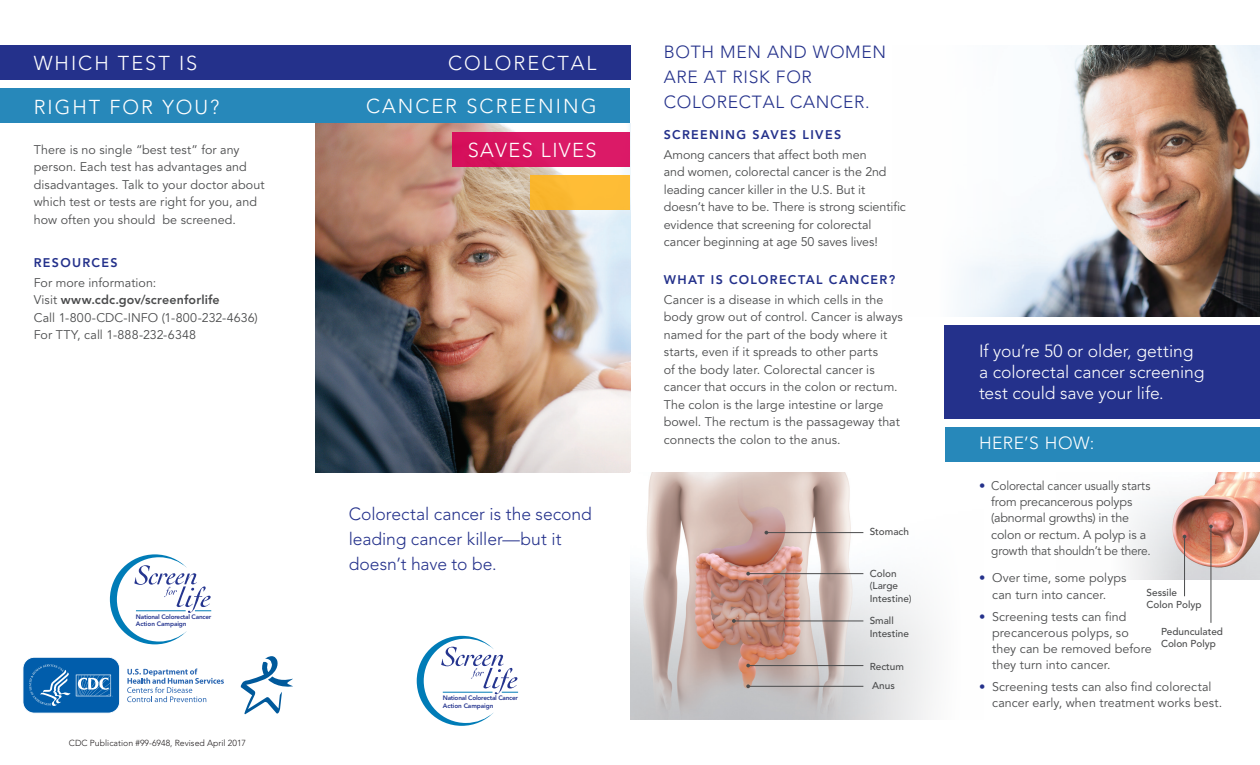
<style>
.page{position:relative;width:1260px;height:765px;background:#fff}
.page>*{position:absolute;margin:0;border:0;box-sizing:border-box;transform-origin:0 0}
.t1{font:300 20px/43.4px "Avenir";letter-spacing:.1em;color:#fff;text-align:right}
.t2{font:300 17.5px/21.2px "Avenir";letter-spacing:-.005em;color:#fff}
.t3{font:300 17.5px/25px "Avenir";letter-spacing:.005em;color:#24318b}
.t4{font:300 17.5px/25px "Avenir";letter-spacing:.04em;color:#24318b}
.t5{font:12.5px/17.5px "Avenir";letter-spacing:.005em;color:#4b4c4d}
.t6{font:12.5px/16.2px "Avenir";letter-spacing:-.015em;color:#4b4c4d;scale:.95 1}
.t7{font:800 12.5px "Avenir";letter-spacing:.105em;color:#24318b}
.t8{font:800 12.5px "Avenir";letter-spacing:.01em;color:#4b4c4d}
.t9{font:500 10px/12.5px "Avenir";color:#4b4c4d}
.t10{font:300 8.75px "Avenir";color:#231f20}
.t11{font:800 6.38px/7.6px "Avenir";letter-spacing:-.03em;color:#25358f}
.s1{font-weight:400}
.s2{font-weight:300;color:#24318b}
</style>
<div class="page">
<img style="left:315px;top:123px;width:315px;height:349px">
<div style="left:453px;top:132px;width:177px;height:35px;background:linear-gradient(to right,#d5105b,#dd1d6b)"></div>
<div style="left:0;top:45px;width:630px;height:35px;background:#24318b"></div>
<div style="left:0;top:88px;width:630px;height:35px;background:#2788ba"></div>
<div style="left:531px;top:175px;width:99px;height:35px;background:#fdbc36"></div>
<img style="left:1129px;top:472px;width:131px;height:107px">
<img style="left:959px;top:45px;width:301px;height:271px">
<img style="left:630px;top:472px;width:303px;height:248px">
<hr style="left:766px;top:532px;width:97px;height:1px;background:#4b4c4d">
<hr style="left:734px;top:620px;width:129px;height:1px;background:#4b4c4d">
<svg style="left:732px;top:619px;width:4px;height:4px"></svg>
<hr style="left:748px;top:573px;width:115px;height:1px;background:#4b4c4d">
<svg style="left:746px;top:572px;width:4px;height:4px"></svg>
<hr style="left:748px;top:665px;width:115px;height:1px;background:#4b4c4d">
<hr style="left:748px;top:686px;width:115px;height:1px;background:#4b4c4d">
<svg style="left:746px;top:684px;width:4px;height:4px"></svg>
<div style="left:944px;top:325px;width:316px;height:93px;background:#24318b"></div>
<div style="left:945px;top:427px;width:315px;height:35px;background:#2788ba"></div>
<hr style="left:1210px;top:526px;width:1px;height:97px;background:#4b4c4d">
<hr style="left:1184px;top:537px;width:1px;height:59px;background:#4b4c4d">
<svg style="left:417px;top:636px;width:101px;height:90px"></svg>
<svg style="left:110px;top:554px;width:101px;height:90px"></svg>
<svg style="left:241px;top:656px;width:52px;height:58px"></svg>
<svg style="left:23px;top:657px;width:97px;height:57px;background:#2b77b8"></svg>
<svg style="left:127px;top:669px;width:97px;height:33px"></svg>
<h2 class="t1" style="left:34px;top:41px;width:187px;text-align:left">WHICH TEST IS<br>RIGHT FOR YOU?</h2>
<p class="t5" style="left:34px;top:141px;width:232px">There is no single “best test” for any person. Each test has advantages and disadvantages. Talk to your doctor about which test or tests are right for you, and how often you should be screened.</p>
<h3 class="t7" style="left:34px;top:255px;width:85px">RESOURCES</h3>
<p class="t5" style="left:34px;top:274px;width:124px">For more information:</p>
<p class="t8" style="left:34px;top:292px;width:188px"><span class="s1">Visit</span> www.cdc.gov/screenforlife</p>
<p class="t5" style="left:34px;top:309px;width:225px">Call 1-800-CDC-INFO (1-800-232-4636)</p>
<p class="t5" style="left:34px;top:326px;width:164px">For TTY, call 1-888-232-6348</p>
<p class="t11" style="left:136px;top:613px;width:77px">National Colorectal Cancer<br>Action Campaign</p>
<p class="t10" style="left:69px;top:738px;width:179px">CDC Publication #99-6948, Revised April 2017</p>
<h1 class="t1" style="left:366px;top:41px;width:232px">COLORECTAL<br>CANCER SCREENING<br>SAVES LIVES</h1>
<p class="t3" style="left:349px;top:501px;width:245px">Colorectal cancer is the second leading cancer killer—but it doesn’t have to be.</p>
<p class="t11" style="left:443px;top:694px;width:77px">National Colorectal Cancer<br>Action Campaign</p>
<h2 class="t4" style="left:664px;top:40px;width:224px">BOTH MEN AND WOMEN<br>ARE AT RISK FOR<br>COLORECTAL CANCER.</h2>
<h3 class="t7" style="left:664px;top:127px;width:179px">SCREENING SAVES LIVES</h3>
<p class="t5" style="left:664px;top:146px;width:244px">Among cancers that affect both men<br>and women, colorectal cancer is the 2nd leading cancer killer in the U.S. But it doesn’t have to be. There is strong scientific evidence that screening for colorectal cancer beginning at age 50 saves lives!</p>
<h3 class="t7" style="left:664px;top:272px;width:233px">WHAT IS COLORECTAL CANCER?</h3>
<p class="t5" style="left:664px;top:291px;width:241px">Cancer is a disease in which cells in the body grow out of control. Cancer is always named for the part of the body where it starts, even if it spreads to other parts<br>of the body later. Colorectal cancer is cancer that occurs in the colon or rectum.<br>The colon is the large intestine or large bowel. The rectum is the passageway that connects the colon to the anus.</p>
<p class="t9" style="left:870px;top:525px;width:41px">Stomach</p>
<p class="t9" style="left:870px;top:567px;width:44px">Colon (Large<br>Intestine)</p>
<p class="t9" style="left:870px;top:615px;width:41px">Small<br>Intestine</p>
<p class="t9" style="left:870px;top:657px;width:36px;line-height:19.5px">Rectum<br>Anus</p>
<p class="t2" style="left:979px;top:340px;width:227px">If you’re 50 or older, getting a colorectal cancer screening test could save your life.</p>
<h2 class="t2" style="left:979px;top:432px;width:117px">HERE’S HOW:</h2>
<p class="t6" style="left:991px;top:478px;width:169px;text-indent:-12px"><span class="s2">•</span> Colorectal cancer usually starts from precancerous polyps (abnormal growths) in the colon or rectum. A polyp is a growth that shouldn’t be there.</p>
<p class="t5" style="left:979px;top:570px;width:149px;line-height:16.2px;text-align:center"><span class="s2">•</span> Over time, some polyps can turn into cancer.</p>
<p class="t5" style="left:992px;top:608px;width:161px;line-height:16.2px;text-indent:-13px"><span class="s2">•</span> Screening tests can find precancerous polyps, so they can be removed before they turn into cancer.</p>
<p class="t5" style="left:992px;top:679px;width:232px;line-height:16.2px;text-indent:-13px"><span class="s2">•</span> Screening tests can also find colorectal cancer early, when treatment works best.</p>
<p class="t9" style="left:1147px;top:587px;width:57px;line-height:12px">Sessile<br>Colon Polyp</p>
<p class="t9" style="left:1161px;top:626px;width:64px;line-height:12px">Pedunculated<br>Colon Polyp</p>
</div>
